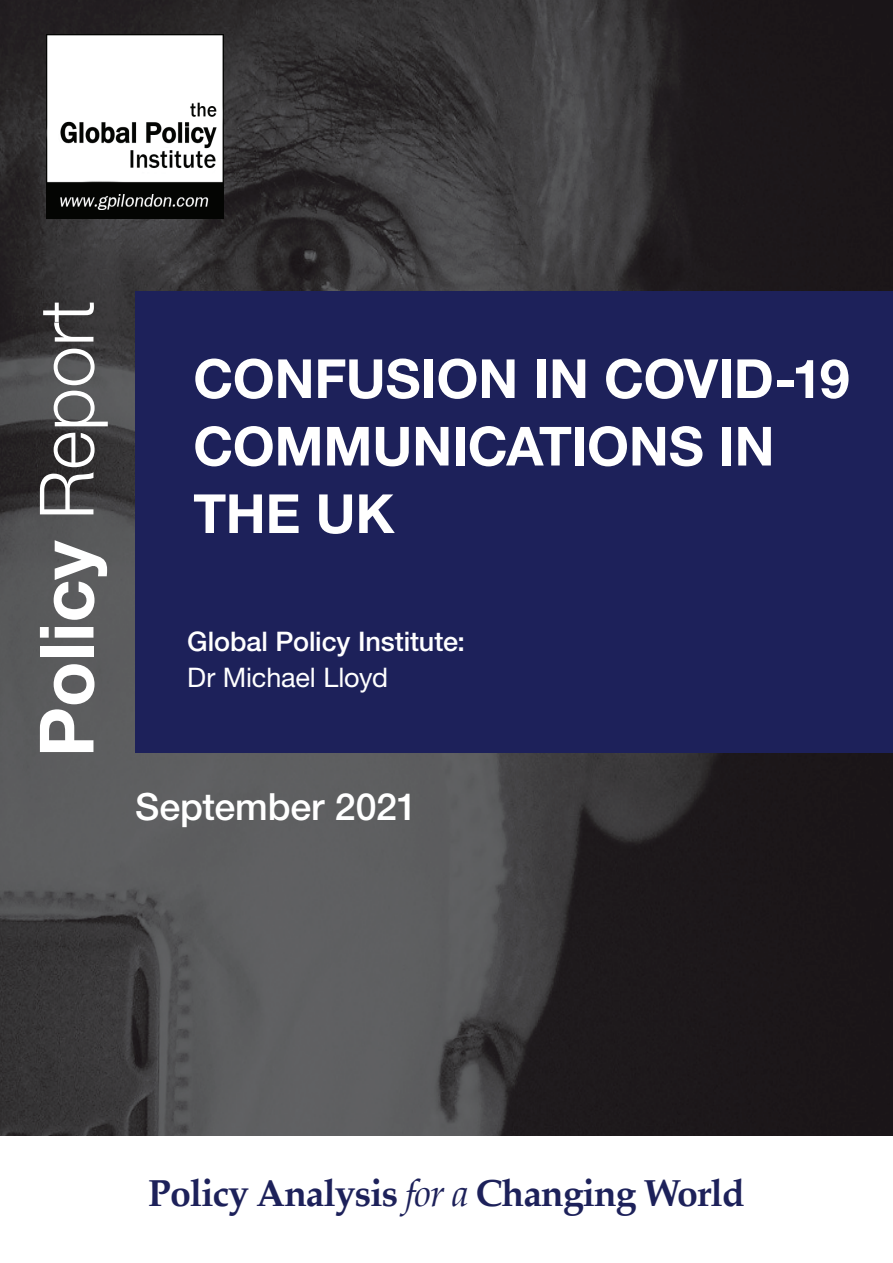
<style>
.page{position:relative;width:893px;height:1263px;background:#fff}
.page>*{position:absolute;margin:0;border:0;box-sizing:border-box;transform-origin:0 0}
.t1{font:700 75px "Helvetica Neue LT Std";color:#fff}
.t2{font:700 54px/67.5px "Helvetica Neue LT Std";letter-spacing:-.005em;color:#fff}
.t3{font:700 37.5px "Palatino";letter-spacing:-.03em;color:#1d215a}
.t4{font:500 37.5px "Helvetica Neue LT Std";letter-spacing:-.005em;color:#fff}
.t5{font:500 27px "Helvetica Neue LT Std";letter-spacing:-.005em;color:#fff}
.t6{font:27px "Helvetica Neue LT Std";letter-spacing:-.005em;color:#fff}
.s1{font-weight:300}
.s2{font-weight:400;font-style:italic}
</style>
<div class="page">
<img style="left:0;top:0;width:893px;height:1136px">
<img style="left:0;top:1134px;width:893px;height:1px">
<div style="left:135px;top:292px;width:758px;height:461px;background:#1d215a"></div>
<img style="left:47px;top:34px;width:176px;height:185px">
<h1 class="t1" style="left:20px;top:757px;width:458px;rotate:-90deg">Policy <span class="s1">Report</span></h1>
<p class="t2" style="left:193px;top:344px;width:658px">CONFUSION IN COVID-19<br>COMMUNICATIONS IN<br>THE UK</p>
<p class="t5" style="left:187px;top:625px;width:279px">Global Policy Institute:</p>
<p class="t6" style="left:187px;top:661px;width:202px">Dr Michael Lloyd</p>
<p class="t4" style="left:135px;top:784px;width:284px">September 2021</p>
<p class="t3" style="left:148px;top:1161px;width:598px">Policy Analysis <span class="s2">for a</span> Changing World</p>
</div>
